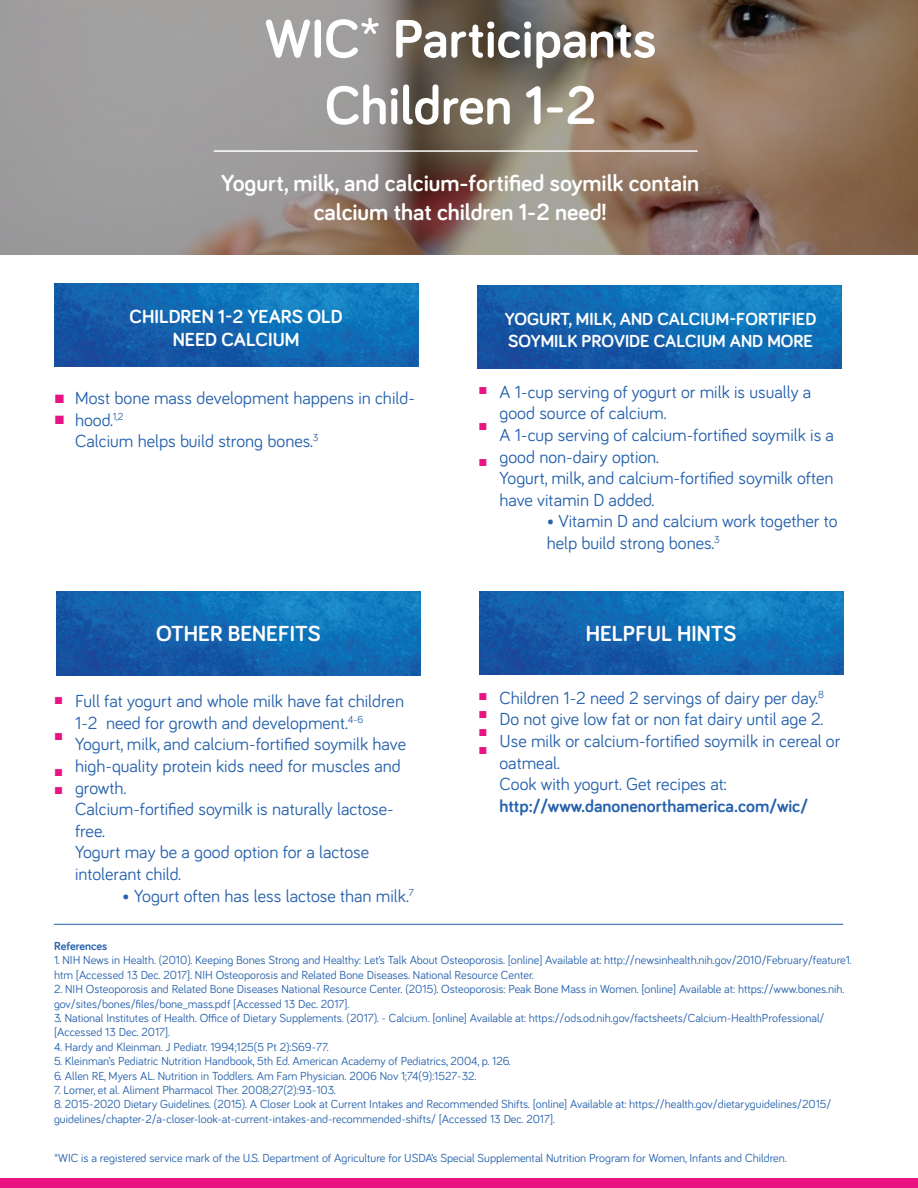
<style>
.page{position:relative;width:918px;height:1188px;background:#fff}
.page>*{position:absolute;margin:0;border:0;box-sizing:border-box;transform-origin:0 0}
.t1{font:700 55.5px/66.6px "Bariol";color:#fff;text-align:center}
.t2{font:700 24px/28.8px "Bariol";color:#fff;text-align:center}
.t3{font:700 22.5px "Bariol";color:#fff}
.t4{font:700 19.5px/23.4px "Bariol";color:#fff;text-align:center}
.t5{font:18px/21.6px "Bariol";color:#2561ac}
.t6{font:700 18px/21.6px "Bariol";color:#fff}
.t7{font:700 18px "Bariol";color:#2561ac}
.t8{font:900 18px/21.6px "Arial";color:#e81482}
.t9{font:900 15px/18px "Arial";color:#e81482;text-align:justify}
.t10{font:12px/14.4px "Bariol";color:#2561ac}
.t11{font:700 12px "Bariol";color:#2561ac}
</style>
<div class="page">
<svg style="left:0;top:0;width:918px;height:255px;background:#8e8075"></svg>
<div style="left:0;top:1179px;width:918px;height:9px;background:#e81482"></div>
<img style="left:54px;top:283px;width:364px;height:84px">
<img style="left:479px;top:591px;width:364px;height:84px">
<img style="left:478px;top:285px;width:364px;height:84px">
<img style="left:56px;top:592px;width:364px;height:83px">
<hr style="left:54px;top:924px;width:789px;height:1px;background:#2161ab">
<hr style="left:214px;top:150px;width:484px;height:2px;background:#fff">
<h1 class="t1" style="left:265px;top:3px;width:393px">WIC* Participants<br>Children 1-2</h1>
<h2 class="t2" style="left:221px;top:168px;width:480px">Yogurt, milk, and calcium-fortified soymilk contain calcium that children 1-2 need!</h2>
<h3 class="t4" style="left:130px;top:304px;width:214px">CHILDREN 1-2 YEARS OLD<br>NEED CALCIUM</h3>
<h3 class="t8" style="left:54px;top:385px;width:12px">■ ■</h3>
<h3 class="t5" style="left:75px;top:386px;width:341px">Most bone mass development happens in child&shy;hood.<sup>1,2<br></sup>Calcium helps build strong bones.<sup>3</sup></h3>
<h3 class="t3" style="left:156px;top:618px;width:166px">OTHER BENEFITS</h3>
<p class="t9" style="left:54px;top:689px;width:10px">■</p>
<p class="t9" style="left:54px;top:725px;width:10px">■</p>
<p class="t9" style="left:54px;top:761px;width:10px">■ ■</p>
<p class="t5" style="left:75px;top:690px;width:333px">Full fat yogurt and whole milk have fat children 1-2 need for growth and development.<sup>4-6<br></sup>Yogurt, milk, and calcium-fortified soymilk have high-quality protein kids need for muscles and growth.<br>Calcium-fortified soymilk is naturally lactose&shy;free.<br>Yogurt may be a good option for a lactose intolerant child.</p>
<h3 class="t5" style="left:122px;top:884px;width:293px">• Yogurt often has less lactose than milk.<sup>7</sup></h3>
<h3 class="t6" style="left:505px;top:308px;width:313px">YOGURT, MILK, AND CALCIUM-FORTIFIED<br>SOYMILK PROVIDE CALCIUM AND MORE</h3>
<p class="t9" style="left:478px;top:380px;width:10px">■</p>
<p class="t9" style="left:478px;top:416px;width:10px">■</p>
<p class="t9" style="left:478px;top:452px;width:10px">■</p>
<h3 class="t5" style="left:500px;top:380px;width:336px">A 1-cup serving of yogurt or milk is usually a good source of calcium.<br>A 1-cup serving of calcium-fortified soymilk is a good non-dairy option.<br>Yogurt, milk, and calcium-fortified soymilk often have vitamin D added.</h3>
<h3 class="t5" style="left:547px;top:510px;width:292px">• Vitamin D and calcium work together to help build strong bones.<sup>3</sup></h3>
<h3 class="t3" style="left:586px;top:618px;width:152px">HELPFUL HINTS</h3>
<p class="t9" style="left:478px;top:685px;width:10px">■ ■ ■ ■</p>
<h3 class="t5" style="left:499px;top:686px;width:342px">Children 1-2 need 2 servings of dairy per day.<sup>8<br></sup>Do not give low fat or non fat dairy until age 2.<br>Use milk or calcium-fortified soymilk in cereal or oatmeal.<br>Cook with yogurt. Get recipes at:</h3>
<h3 class="t7" style="left:499px;top:793px;width:310px">http://www.danonenorthamerica.com/wic/</h3>
<p class="t11" style="left:54px;top:938px;width:55px">References</p>
<p class="t10" style="left:54px;top:952px;width:799px">1. NIH News in Health. (2010). Keeping Bones Strong and Healthy: Let’s Talk About Osteoporosis. [online] Available at: http://newsinhealth.nih.gov/2010/February/feature1. htm [Accessed 13 Dec. 2017]. NIH Osteoporosis and Related Bone Diseases. National Resource Center.</p>
<p class="t10" style="left:54px;top:981px;width:792px">2. NIH Osteoporosis and Related Bone Diseases National Resource Center. (2015). Osteoporosis: Peak Bone Mass in Women. [online] Available at: https://www.bones.nih. gov/sites/bones/files/bone_mass.pdf [Accessed 13 Dec. 2017].</p>
<p class="t10" style="left:54px;top:1010px;width:772px">3. National Institutes of Health. Office of Dietary Supplements. (2017). - Calcium. [online] Available at: https://ods.od.nih.gov/factsheets/Calcium-HealthProfessional/ [Accessed 13 Dec. 2017].</p>
<p class="t10" style="left:54px;top:1039px;width:276px">4. Hardy and Kleinman. J Pediatr. 1994;125(5 Pt 2):S69-77.</p>
<p class="t10" style="left:54px;top:1053px;width:458px">5. Kleinman’s Pediatric Nutrition Handbook, 5th Ed. American Academy of Pediatrics, 2004, p. 126.</p>
<p class="t10" style="left:54px;top:1068px;width:424px">6. Allen RE, Myers AL. Nutrition in Toddlers. Am Fam Physician. 2006 Nov 1;74(9):1527-32.</p>
<p class="t10" style="left:54px;top:1082px;width:283px">7. Lomer, et al. Aliment Pharmacol Ther. 2008;27(2):93-103.</p>
<p class="t10" style="left:54px;top:1096px;width:779px">8. 2015-2020 Dietary Guidelines. (2015). A Closer Look at Current Intakes and Recommended Shifts. [online] Available at: https://health.gov/dietaryguidelines/2015/ guidelines/chapter-2/a-closer-look-at-current-intakes-and-recommended-shifts/ [Accessed 13 Dec. 2017].</p>
<p class="t10" style="left:54px;top:1150px;width:734px">*WIC is a registered service mark of the U.S. Department of Agriculture for USDA’s Special Supplemental Nutrition Program for Women, Infants and Children.</p>
</div>
